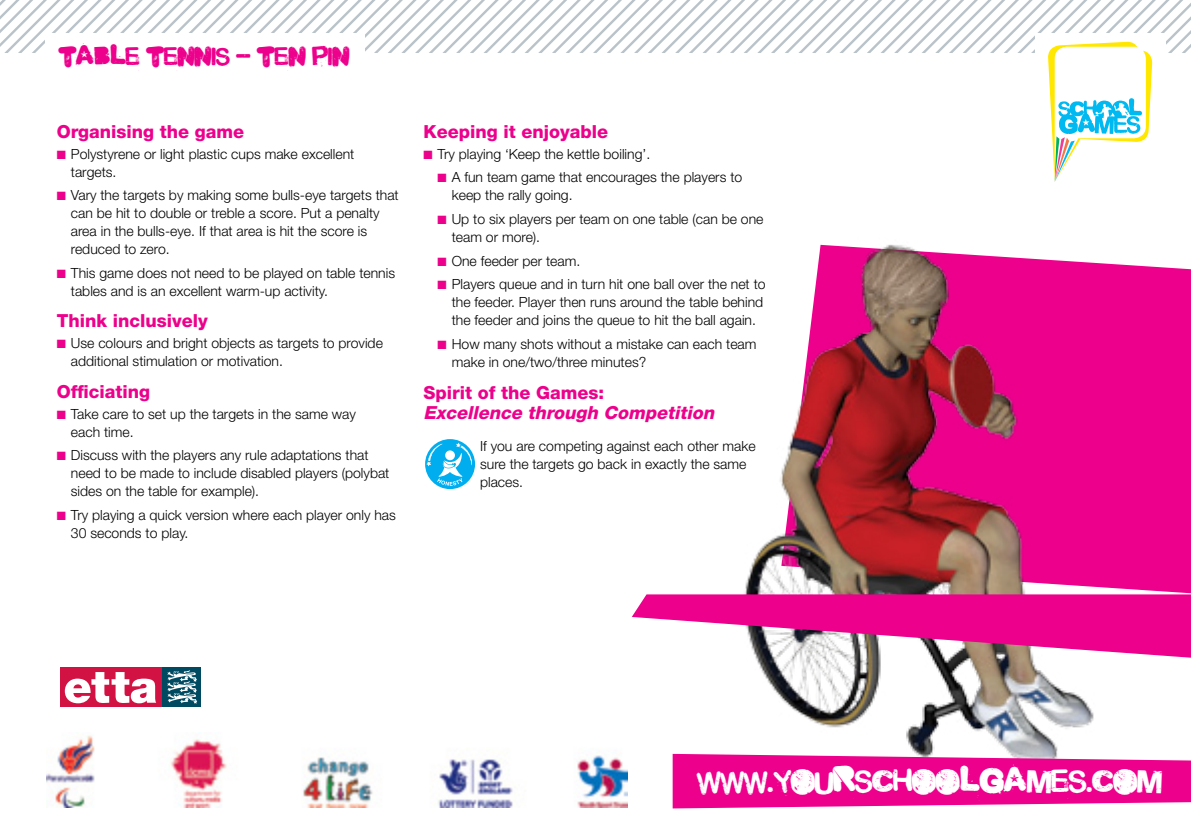
<style>
.page{position:relative;width:1191px;height:840px;background:#fff}
.page>*{position:absolute;margin:0;border:0;box-sizing:border-box;transform-origin:0 0}
.t1{font:35.4px "Malgecito";color:#fff}
.t2{font:28px "Malgecito";color:#ec008c}
.t3{font:800 18px "Helvetica Neue LT Std";color:#ec008c}
.t4{font:italic 800 18px "Helvetica Neue LT Std";color:#ec008c}
.t5{font:300 14px/18px "Helvetica Neue LT Std";color:#000}
.s1{color:#ec008c}
</style>
<div class="page">
<svg style="left:0;top:0;width:1191px;height:52px"></svg>
<div style="left:45px;top:33px;width:320px;height:44px;background:#fff"></div>
<div style="left:1035px;top:33px;width:131px;height:44px;background:#fff"></div>
<div style="left:1154px;top:266px;width:37px;height:327px;background:#ec008c"></div>
<img style="left:744px;top:244px;width:410px;height:509px">
<svg style="left:632px;top:594px;width:559px;height:63px"></svg>
<svg style="left:672px;top:753px;width:519px;height:55px;background:#ed1f99"></svg>
<svg style="left:1048px;top:41px;width:104px;height:141px"></svg>
<img style="left:46px;top:735px;width:581px;height:72px">
<svg style="left:425px;top:439px;width:50px;height:50px"></svg>
<svg style="left:426px;top:442px;width:46px;height:43px"></svg>
<div style="left:163px;top:667px;width:38px;height:39px;background:#004a61"></div>
<div style="left:60px;top:667px;width:101px;height:39px;background:#d21242"></div>
<svg style="left:167px;top:670px;width:30px;height:33px"></svg>
<svg style="left:65px;top:672px;width:91px;height:31px"></svg>
<h2 class="t2" style="left:59px;top:39px;width:292px">table tennis - ten pin</h2>
<p class="t3" style="left:57px;top:120px;width:189px">Organising the game</p>
<p class="t5" style="left:71px;top:144px;width:285px;text-indent:-14px"><span class="s1">■</span> Polystyrene or light plastic cups make excellent targets.</p>
<p class="t5" style="left:71px;top:186px;width:329px;text-indent:-14px"><span class="s1">■</span> Vary the targets by making some bulls-eye targets that can be hit to double or treble a score. Put a penalty area in the bulls-eye. If that area is hit the score is reduced to zero.</p>
<p class="t5" style="left:71px;top:263px;width:326px;text-indent:-14px"><span class="s1">■</span> This game does not need to be played on table tennis tables and is an excellent warm-up activity.</p>
<p class="t3" style="left:57px;top:310px;width:153px">Think inclusively</p>
<p class="t5" style="left:71px;top:334px;width:313px;text-indent:-14px"><span class="s1">■</span> Use colours and bright objects as targets to provide additional stimulation or motivation.</p>
<p class="t3" style="left:57px;top:380px;width:95px">Officiating</p>
<p class="t5" style="left:71px;top:404px;width:287px;text-indent:-14px"><span class="s1">■</span> Take care to set up the targets in the same way each time.</p>
<p class="t5" style="left:71px;top:445px;width:320px;text-indent:-14px"><span class="s1">■</span> Discuss with the players any rule adaptations that need to be made to include disabled players (polybat sides on the table for example).</p>
<p class="t5" style="left:71px;top:505px;width:326px;text-indent:-14px"><span class="s1">■</span> Try playing a quick version where each player only has<br>30 seconds to play.</p>
<p class="t3" style="left:423px;top:120px;width:186px">Keeping it enjoyable</p>
<p class="t5" style="left:423px;top:144px;width:228px"><span class="s1">■</span> Try playing ‘Keep the kettle boiling’.</p>
<p class="t5" style="left:452px;top:168px;width:292px;text-indent:-14px"><span class="s1">■</span> A fun team game that encourages the players to keep the rally going.</p>
<p class="t5" style="left:452px;top:209px;width:313px;text-indent:-14px"><span class="s1">■</span> Up to six players per team on one table (can be one team or more).</p>
<p class="t5" style="left:437px;top:251px;width:144px"><span class="s1">■</span> One feeder per team.</p>
<p class="t5" style="left:452px;top:275px;width:315px;text-indent:-14px"><span class="s1">■</span> Players queue and in turn hit one ball over the net to the feeder. Player then runs around the table behind the feeder and joins the queue to hit the ball again.</p>
<p class="t5" style="left:452px;top:334px;width:306px;text-indent:-14px"><span class="s1">■</span> How many shots without a mistake can each team make in one/two/three minutes?</p>
<p class="t3" style="left:423px;top:381px;width:182px">Spirit of the Games:</p>
<p class="t4" style="left:423px;top:401px;width:297px">Excellence through Competition</p>
<p class="t5" style="left:480px;top:436px;width:277px">If you are competing against each other make sure the targets go back in exactly the same places.</p>
<h1 class="t1" style="left:697px;top:758px;width:466px">www.youRschoolgames.com</h1>
</div>
